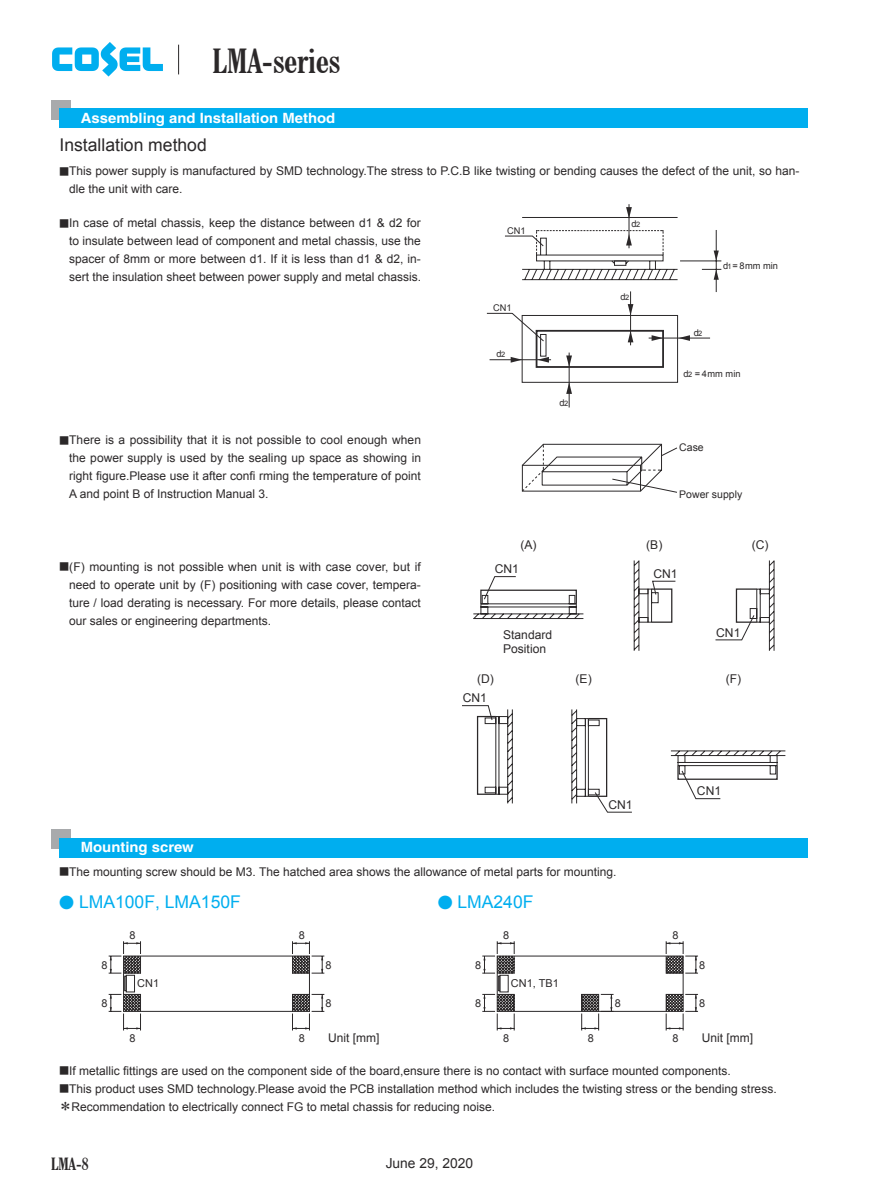
<style>
.page{position:relative;width:893px;height:1191px;background:#fff}
.page>*{position:absolute;margin:0;border:0;box-sizing:border-box;transform-origin:0 0}
.t1{font:700 condensed 34.05px "Century Schoolbook BT";color:#2b2829}
.t2{font:17.55px "Arial";color:#00aeef}
.t3{font:17.55px "Arial";color:#2b2829}
.t4{font:700 condensed 17.25px "Century Schoolbook BT";color:#2b2829}
.t5{font:700 14.1px "Helvetica";color:#fff;scale:1.05 1}
.t6{font:13.8px "Arial";color:#2b2829}
.t7{font:12.15px/13.5px "Arial";color:#2b2829}
.t8{font:12px/18px "Arial";color:#2b2829;text-align:justify}
.t9{font:10.95px "Arial";color:#2b2829}
.t10{font:10.5px "Arial";color:#2b2829}
.t11{font:9.3px "Arial";color:#2b2829}
.s1{font-family:"Helve Wide"}
.s2{font-size:7.5px}
.s3{font-family:"COSEL"}
</style>
<div class="page">
<hr style="left:569px;top:352px;width:1px;height:55px;background:#2b2829">
<hr style="left:649px;top:338px;width:61px;height:1px;background:#2b2829">
<hr style="left:716px;top:230px;width:1px;height:62px;background:#2b2829">
<hr style="left:680px;top:261px;width:41px;height:1px;background:#2b2829">
<svg style="left:702px;top:269px;width:19px;height:11px"></svg>
<svg style="left:714px;top:250px;width:5px;height:11px"></svg>
<hr style="left:522px;top:217px;width:156px;height:1px;background:#2b2829">
<hr style="left:629px;top:204px;width:1px;height:44px;background:#2b2829">
<svg style="left:626px;top:207px;width:6px;height:12px"></svg>
<svg style="left:486px;top:230px;width:204px;height:164px"></svg>
<svg style="left:522px;top:444px;width:156px;height:49px"></svg>
<svg style="left:670px;top:750px;width:115px;height:49px"></svg>
<svg style="left:462px;top:705px;width:51px;height:99px"></svg>
<svg style="left:571px;top:709px;width:61px;height:103px"></svg>
<svg style="left:473px;top:560px;width:301px;height:91px"></svg>
<div style="left:736px;top:588px;width:21px;height:35px;border:1px solid #2b2829"></div>
<svg style="left:109px;top:941px;width:215px;height:89px"></svg>
<svg style="left:482px;top:941px;width:216px;height:89px"></svg>
<div style="left:51px;top:829px;width:19px;height:19px;background:#a8aaac"></div>
<div style="left:60px;top:838px;width:748px;height:19px;background:#00aeef"></div>
<div style="left:51px;top:100px;width:19px;height:19px;background:#a8aaac"></div>
<div style="left:60px;top:108px;width:748px;height:20px;background:#00aeef"></div>
<svg style="left:52px;top:42px;width:111px;height:35px"></svg>
<svg style="left:178px;top:45px;width:1px;height:29px"></svg>
<h1 class="t1" style="left:213px;top:41px;width:129px">LMA-series</h1>
<p class="t5" style="left:81px;top:112px;width:244px">Assembling and Installation Method</p>
<h2 class="t3" style="left:60px;top:138px;width:149px">Installation method</h2>
<p class="t8" style="left:69px;top:163px;width:732px;text-indent:-10px"><span class="s1">¡</span>This power supply is manufactured by SMD technology.The stress to P.C.B like twisting or bending causes the defect of the unit, so han&shy;dle the unit with care.</p>
<p class="t8" style="left:69px;top:215px;width:353px;text-indent:-10px"><span class="s1">¡</span>In case of metal chassis, keep the distance between d1 &amp; d2 for to insulate between lead of component and metal chassis, use the spacer of 8mm or more between d1. If it is less than d1 &amp; d2, in&shy;sert the insulation sheet between power supply and metal chassis.</p>
<p class="t8" style="left:69px;top:432px;width:353px;text-indent:-10px"><span class="s1">¡</span>There is a possibility that it is not possible to cool enough when the power supply is used by the sealing up space as showing in right 昀椀gure.Please use it after con昀椀 rming the temperature of point A and point B of Instruction Manual 3.</p>
<p class="t8" style="left:69px;top:558px;width:353px;text-indent:-10px"><span class="s1">¡</span>(F) mounting is not possible when unit is with case cover, but if need to operate unit by (F) positioning with case cover, tempera&shy;ture / load derating is necessary. For more details, please contact our sales or engineering departments.</p>
<p class="t5" style="left:81px;top:841px;width:109px">Mounting screw</p>
<p class="t11" style="left:507px;top:227px;width:20px">CN1</p>
<p class="t11" style="left:493px;top:304px;width:20px">CN1</p>
<p class="t11" style="left:496px;top:351px;width:10px">d<span class="s2">2</span></p>
<p class="t11" style="left:559px;top:399px;width:10px">d<span class="s2">2</span></p>
<p class="t11" style="left:632px;top:220px;width:10px">d<span class="s2">2</span></p>
<p class="t11" style="left:621px;top:293px;width:10px">d<span class="s2">2</span></p>
<p class="t11" style="left:723px;top:262px;width:57px">d<span class="s2">1</span>= 8mm min</p>
<p class="t11" style="left:694px;top:329px;width:10px">d<span class="s2">2</span></p>
<p class="t11" style="left:683px;top:370px;width:59px">d<span class="s2">2</span> = 4mm min</p>
<p class="t10" style="left:679px;top:443px;width:26px">Case</p>
<p class="t10" style="left:679px;top:490px;width:65px">Power supply</p>
<p class="t7" style="left:520px;top:539px;width:18px">(A)</p>
<p class="t7" style="left:646px;top:539px;width:18px">(B)</p>
<p class="t7" style="left:752px;top:539px;width:18px">(C)</p>
<p class="t7" style="left:653px;top:568px;width:26px">CN1</p>
<p class="t7" style="left:495px;top:563px;width:26px">CN1</p>
<p class="t7" style="left:503px;top:629px;width:51px">Standard<br>Position</p>
<p class="t7" style="left:716px;top:627px;width:26px">CN1</p>
<p class="t7" style="left:477px;top:673px;width:18px">(D)</p>
<p class="t7" style="left:576px;top:673px;width:18px">(E)</p>
<p class="t7" style="left:726px;top:673px;width:17px">(F)</p>
<p class="t7" style="left:463px;top:692px;width:26px">CN1</p>
<p class="t7" style="left:608px;top:799px;width:26px">CN1</p>
<p class="t7" style="left:697px;top:785px;width:26px">CN1</p>
<p class="t8" style="left:60px;top:863px;width:559px"><span class="s1">¡</span>The mounting screw should be M3. The hatched area shows the allowance of metal parts for mounting.</p>
<h2 class="t2" style="left:60px;top:895px;width:183px"><span class="s1">¿</span> LMA100F, LMA150F</h2>
<h2 class="t2" style="left:438px;top:895px;width:97px"><span class="s1">¿</span> LMA240F</h2>
<p class="t9" style="left:129px;top:931px;width:8px">8</p>
<p class="t9" style="left:299px;top:931px;width:8px">8</p>
<p class="t9" style="left:503px;top:931px;width:8px">8</p>
<p class="t9" style="left:672px;top:931px;width:8px">8</p>
<p class="t9" style="left:101px;top:960px;width:8px">8</p>
<p class="t9" style="left:325px;top:960px;width:8px">8</p>
<p class="t9" style="left:475px;top:960px;width:8px">8</p>
<p class="t9" style="left:699px;top:960px;width:8px">8</p>
<p class="t9" style="left:137px;top:979px;width:23px">CN1</p>
<p class="t9" style="left:511px;top:979px;width:49px">CN1, TB1</p>
<p class="t9" style="left:101px;top:999px;width:8px">8</p>
<p class="t9" style="left:325px;top:999px;width:8px">8</p>
<p class="t9" style="left:475px;top:999px;width:8px">8</p>
<p class="t9" style="left:615px;top:999px;width:8px">8</p>
<p class="t9" style="left:699px;top:999px;width:8px">8</p>
<p class="t9" style="left:129px;top:1034px;width:8px">8</p>
<p class="t9" style="left:299px;top:1034px;width:8px">8</p>
<p class="t8" style="left:328px;top:1029px;width:53px">Unit [mm]</p>
<p class="t9" style="left:672px;top:1034px;width:8px">8</p>
<p class="t9" style="left:503px;top:1034px;width:8px">8</p>
<p class="t9" style="left:588px;top:1034px;width:8px">8</p>
<p class="t8" style="left:702px;top:1029px;width:53px">Unit [mm]</p>
<p class="t8" style="left:60px;top:1061px;width:719px;text-align:left"><span class="s1">¡</span>If metallic 昀椀ttings are used on the component side of the board,ensure there is no contact with surface mounted components.<br><span class="s1">¡</span>This product uses SMD technology.Please avoid the PCB installation method which includes the twisting stress or the bending stress. <span class="s3">*</span>Recommendation to electrically connect FG to metal chassis for reducing noise.</p>
<h3 class="t4" style="left:51px;top:1153px;width:39px">LMA-8</h3>
<p class="t6" style="left:386px;top:1158px;width:89px">June 29, 2020</p>
</div>
